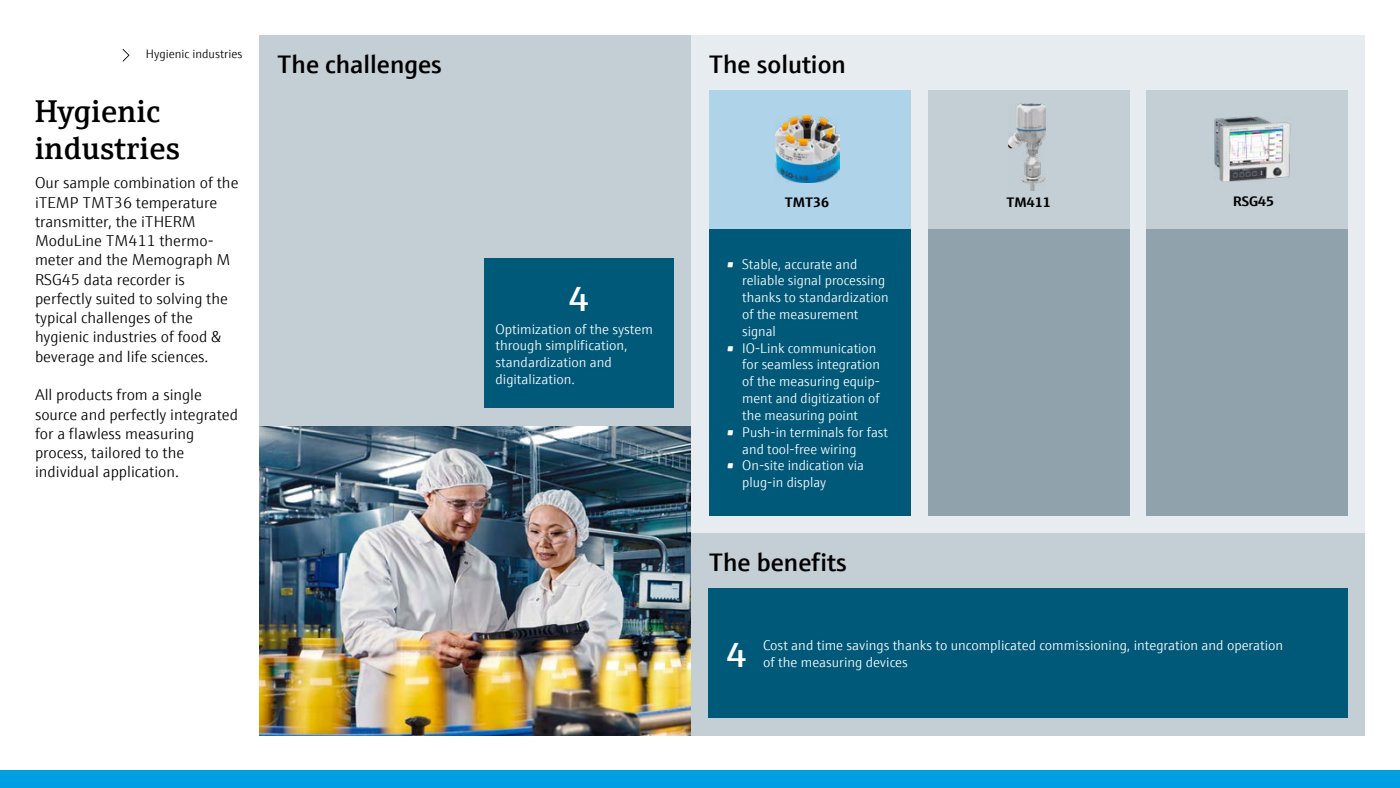
<style>
.page{position:relative;width:1400px;height:788px;background:#fff}
.page>*{position:absolute;margin:0;border:0;box-sizing:border-box;transform-origin:0 0}
.t1{font:600 35px "E+H Sans";color:#fff}
.t2{font:600 31.5px/37.8px "E+H Serif";letter-spacing:.01em;color:#000}
.t3{font:600 25.38px "E+H Sans";color:#000}
.t4{font:300 15.75px/19.2px "E+H Sans";color:#000}
.t5{font:300 14px/16.8px "E+H Sans";color:#fff}
.t6{font:700 13.83px "E+H Sans";color:#000}
.t7{font:300 12.25px "E+H Sans";color:#000}
</style>
<div class="page">
<div style="left:691px;top:35px;width:674px;height:498px;background:#e7ecf0"></div>
<div style="left:691px;top:533px;width:674px;height:202px;background:#c3ced5"></div>
<div style="left:260px;top:35px;width:431px;height:391px;background:#c3ced5"></div>
<div style="left:709px;top:588px;width:639px;height:130px;background:#005979"></div>
<img style="left:260px;top:426px;width:431px;height:309px">
<svg style="left:123px;top:49px;width:7px;height:13px"></svg>
<div style="left:484px;top:258px;width:190px;height:149px;background:#005979"></div>
<div style="left:709px;top:229px;width:201px;height:286px;background:#005979"></div>
<div style="left:709px;top:90px;width:201px;height:139px;background:#afd3e8"></div>
<img style="left:775px;top:116px;width:64px;height:66px">
<div style="left:1147px;top:90px;width:201px;height:139px;background:#c3ced5"></div>
<div style="left:928px;top:90px;width:201px;height:139px;background:#c3ced5"></div>
<img style="left:1008px;top:104px;width:38px;height:86px">
<img style="left:1214px;top:117px;width:77px;height:64px">
<div style="left:928px;top:229px;width:202px;height:286px;background:#90a2ac"></div>
<div style="left:1146px;top:229px;width:202px;height:286px;background:#90a2ac"></div>
<div style="left:0;top:770px;width:1400px;height:18px;background:#009fe3"></div>
<p class="t7" style="left:146px;top:45px;width:98px">Hygienic industries</p>
<h2 class="t2" style="left:35px;top:89px;width:147px">Hygienic industries</h2>
<p class="t4" style="left:35px;top:172px;width:205px">Our sample combination of the iTEMP TMT36 temperature transmitter, the iTHERM<br>ModuLine TM411 thermo&shy;meter and the Memograph M<br>RSG45 data recorder is perfectly suited to solving the typical challenges of the hygienic industries of food &amp; beverage and life sciences.</p>
<p class="t4" style="left:35px;top:384px;width:204px">All products from a single source and perfectly integrated for a flawless measuring process, tailored to the individual application.</p>
<h3 class="t3" style="left:277px;top:45px;width:166px">The challenges</h3>
<h1 class="t1" style="left:569px;top:272px;width:22px">4</h1>
<p class="t5" style="left:496px;top:319px;width:159px">Optimization of the system through simplification, standardization and digitalization.</p>
<h3 class="t3" style="left:709px;top:45px;width:139px">The solution</h3>
<p class="t6" style="left:785px;top:191px;width:46px">TMT36</p>
<p class="t6" style="left:1006px;top:191px;width:46px">TM411</p>
<p class="t6" style="left:1233px;top:190px;width:43px">RSG45</p>
<p class="t5" style="left:742px;top:254px;width:148px;text-indent:-16px">• Stable, accurate and reliable signal processing thanks to standardization of the measurement signal</p>
<p class="t5" style="left:742px;top:338px;width:139px;text-indent:-16px">• IO-Link communication for seamless integration of the measuring equip&shy;ment and digitization of the measuring point</p>
<p class="t5" style="left:742px;top:422px;width:147px;text-indent:-16px">• Push-in terminals for fast and tool-free wiring</p>
<p class="t5" style="left:742px;top:456px;width:123px;text-indent:-16px">• On-site indication via plug-in display</p>
<h3 class="t3" style="left:709px;top:542px;width:140px">The benefits</h3>
<h1 class="t1" style="left:727px;top:628px;width:22px">4</h1>
<p class="t5" style="left:763px;top:636px;width:522px">Cost and time savings thanks to uncomplicated commissioning, integration and operation</p>
<p class="t5" style="left:763px;top:653px;width:146px">of the measuring devices</p>
</div>
